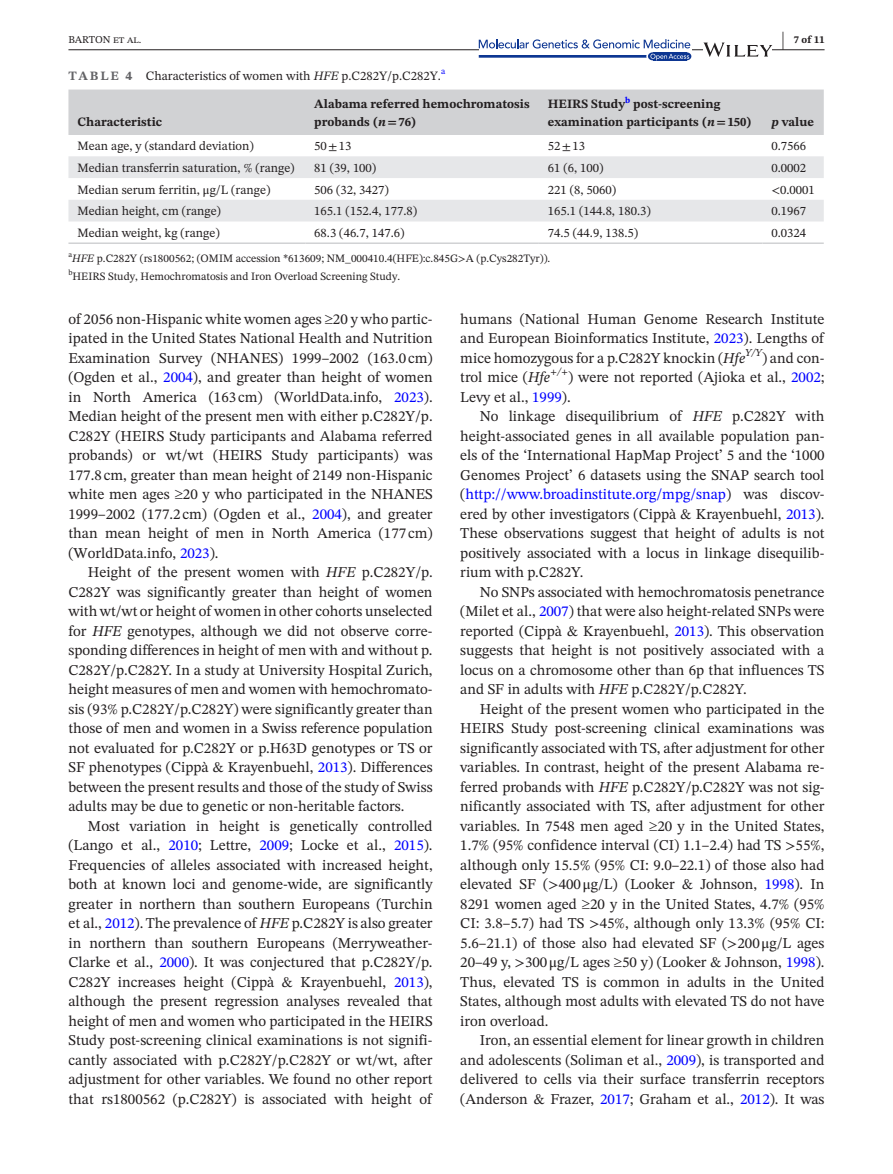
<style>
.page{position:relative;width:893px;height:1174px;background:#fff}
.page>*{position:absolute;margin:0;border:0;box-sizing:border-box;transform-origin:0 0}
.t1{font:700 21px "STIX Two Text";color:#231f20;scale:.42 1}
.t2{font:15px/19.5px "STIX Two Text";color:#231f20;text-align:justify}
.t3{font:12.75px "STIX Two Text";color:#231f20}
.t4{font:700 12.75px/17.2px "STIX Two Text";color:#231f20}
.t5{font:11.25px "STIX Two Text";color:#231f20}
.t6{font:10.5px "STIX Two Text";color:#231f20}
.t7{font:700 10.5px "STIX Two Text";color:#231f20}
.t8{font:italic 10.5px "STIX";color:#231f20}
.t9{font:8.85px "STIX Two Text";color:#00f}
.t10{font:7.8px "STIX Two Text";color:#231f20}
.s1{font-weight:700;color:#636366}
.s2{font-style:italic}
.s3{font-family:"STIX"}
.s4{color:#00f}
.s5{font-family:"STIX Two Text"}
</style>
<div class="page">
<hr style="left:68px;top:49px;width:756px;height:1px;background:#231f20">
<svg style="left:479px;top:39px;width:211px;height:21px"></svg>
<svg style="left:703px;top:43px;width:69px;height:14px"></svg>
<div style="left:68px;top:90px;width:756px;height:45px;background:#d1d2d4"></div>
<svg style="left:68px;top:156px;width:756px;height:65px;fill:#e6e7e9"></svg>
<hr style="left:68px;top:242px;width:237px;height:2px;background:#d1d2d4">
<hr style="left:305px;top:242px;width:234px;height:2px;background:#d1d2d4">
<hr style="left:539px;top:242px;width:223px;height:2px;background:#d1d2d4">
<hr style="left:762px;top:242px;width:62px;height:2px;background:#d1d2d4">
<h1 class="t1" style="left:782px;top:24px;width:8px">|</h1>
<p class="t6" style="left:68px;top:32px;width:75px">BARTON et al.</p>
<p class="t7" style="left:794px;top:32px;width:32px">7 of 11</p>
<p class="t3" style="left:68px;top:66px;width:374px"><span class="s1">TABLE 4</span> Characteristics of women with <span class="s2">HFE</span> p.C282Y/p.C282Y.</p>
<p class="t9" style="left:441px;top:65px;width:6px">a</p>
<p class="t4" style="left:77px;top:113px;width:86px">Characteristic</p>
<p class="t4" style="left:314px;top:96px;width:217px">Alabama referred hemochromatosis probands (<span class="s2">n</span><span class="s3">=</span>76)</p>
<p class="t4" style="left:548px;top:96px;width:205px">HEIRS Study<sup>b</sup> post-screening examination participants (<span class="s2">n</span><span class="s3">=</span>150)</p>
<p class="t4" style="left:771px;top:113px;width:44px"><span class="s2">p</span> value</p>
<p class="t3" style="left:77px;top:137px;width:178px">Mean age, y (standard deviation)</p>
<p class="t3" style="left:314px;top:137px;width:39px">50<span class="s3">±</span>13</p>
<p class="t3" style="left:548px;top:137px;width:39px">52<span class="s3">±</span>13</p>
<p class="t3" style="left:771px;top:137px;width:36px">0.7566</p>
<p class="t3" style="left:77px;top:159px;width:219px">Median transferrin saturation, % (range)</p>
<p class="t3" style="left:314px;top:159px;width:64px">81 (39, 100)</p>
<p class="t3" style="left:548px;top:159px;width:57px">61 (6, 100)</p>
<p class="t3" style="left:771px;top:159px;width:36px">0.0002</p>
<p class="t3" style="left:77px;top:180px;width:194px">Median serum ferritin, <span class="s3">μ</span>g/L (range)</p>
<p class="t3" style="left:314px;top:180px;width:76px">506 (32, 3427)</p>
<p class="t3" style="left:548px;top:180px;width:70px">221 (8, 5060)</p>
<p class="t3" style="left:771px;top:180px;width:45px"><span class="s3">&lt;</span>0.0001</p>
<p class="t3" style="left:77px;top:202px;width:145px">Median height, cm (range)</p>
<p class="t3" style="left:314px;top:202px;width:104px">165.1 (152.4, 177.8)</p>
<p class="t3" style="left:548px;top:202px;width:104px">165.1 (144.8, 180.3)</p>
<p class="t3" style="left:771px;top:202px;width:36px">0.1967</p>
<p class="t3" style="left:77px;top:224px;width:144px">Median weight, kg (range)</p>
<p class="t3" style="left:314px;top:224px;width:92px">68.3 (46.7, 147.6)</p>
<p class="t3" style="left:548px;top:224px;width:92px">74.5 (44.9, 138.5)</p>
<p class="t3" style="left:771px;top:224px;width:36px">0.0324</p>
<p class="t10" style="left:68px;top:249px;width:5px">a</p>
<p class="t5" style="left:72px;top:250px;width:480px"><span class="s2">HFE</span> p.C282Y (rs1800562; (OMIM accession *613609; NM_000410.4(HFE):c.845G<span class="s3">&gt;</span>A (p.Cys282Tyr)).</p>
<p class="t10" style="left:68px;top:267px;width:6px">b</p>
<p class="t5" style="left:73px;top:268px;width:329px">HEIRS Study, Hemochromatosis and Iron Overload Screening Study.</p>
<p class="t2" style="left:68px;top:309px;width:366px">of 2056 non-Hispanic white women ages ≥20 y who partic&shy;ipated in the United States National Health and Nutrition Examination Survey (NHANES) 1999–2002 (163.0 cm) (Ogden et al., <span class="s4">2004</span>), and greater than height of women in North America (163 cm) (WorldData.info, <span class="s4">2023</span>).<br>Median height of the present men with either p.C282Y/p.<br>C282Y (HEIRS Study participants and Alabama referred probands) or wt/wt (HEIRS Study participants) was 177.8 cm, greater than mean height of 2149 non-Hispanic white men ages ≥20 y who participated in the NHANES 1999–2002 (177.2 cm) (Ogden et al., <span class="s4">2004</span>), and greater than mean height of men in North America (177 cm) (WorldData.info, <span class="s4">2023</span>).</p>
<p class="t2" style="left:68px;top:562px;width:366px;text-indent:20px">Height of the present women with <span class="s2">HFE</span> p.C282Y/p.<br>C282Y was significantly greater than height of women with wt/wt or height of women in other cohorts unselected for <span class="s2">HFE</span> genotypes, although we did not observe corre&shy;sponding differences in height of men with and without p.<br>C282Y/p.C282Y. In a study at University Hospital Zurich, height measures of men and women with hemochromato&shy;sis (93% p.C282Y/p.C282Y) were significantly greater than those of men and women in a Swiss reference population not evaluated for p.C282Y or p.H63D genotypes or TS or SF phenotypes (Cippà &amp; Krayenbuehl, <span class="s4">2013</span>). Differences between the present results and those of the study of Swiss adults may be due to genetic or non-heritable factors.</p>
<p class="t2" style="left:68px;top:816px;width:366px;text-indent:20px">Most variation in height is genetically controlled (Lango et al., <span class="s4">2010</span>; Lettre, <span class="s4">2009</span>; Locke et al., <span class="s4">2015</span>).<br>Frequencies of alleles associated with increased height, both at known loci and genome-wide, are significantly greater in northern than southern Europeans (Turchin et al., <span class="s4">2012</span>). The prevalence of <span class="s2">HFE</span> p.C282Y is also greater in northern than southern Europeans (Merryweather-Clarke et al., <span class="s4">2000</span>). It was conjectured that p.C282Y/p.<br>C282Y increases height (Cippà &amp; Krayenbuehl, <span class="s4">2013</span>), although the present regression analyses revealed that height of men and women who participated in the HEIRS Study post-screening clinical examinations is not signifi&shy;cantly associated with p.C282Y/p.C282Y or wt/wt, after adjustment for other variables. We found no other report that rs1800562 (p.C282Y) is associated with height of</p>
<p class="t2" style="left:460px;top:309px;width:366px">humans (National Human Genome Research Institute and European Bioinformatics Institute, <span class="s4">2023</span>). Lengths of mice homozygous for a p.C282Y knockin (<span class="s2">Hfe</span><sup>Y/Y</sup>) and con&shy;trol mice (<span class="s2">Hfe</span></p>
<p class="t8" style="left:550px;top:365px;width:20px">+<span class="s5">/</span>+</p>
<p class="t2" style="left:460px;top:367px;width:366px;text-indent:108px">) were not reported (Ajioka et al., <span class="s4">2002</span>;<br>Levy et al., <span class="s4">1999</span>).</p>
<p class="t2" style="left:460px;top:406px;width:366px;text-indent:20px">No linkage disequilibrium of <span class="s2">HFE</span> p.C282Y with height-associated genes in all available population pan&shy;els of the ‘International HapMap Project’ 5 and the ‘1000<br>Genomes Project’ 6 datasets using the SNAP search tool (<span class="s4">http://www.broadinstitute.org/mpg/snap</span>) was discov&shy;ered by other investigators (Cippà &amp; Krayenbuehl, <span class="s4">2013</span>).<br>These observations suggest that height of adults is not positively associated with a locus in linkage disequilib&shy;rium with p.C282Y.</p>
<p class="t2" style="left:460px;top:582px;width:366px;text-indent:20px">No SNPs associated with hemochromatosis penetrance (Milet et al., <span class="s4">2007</span>) that were also height-related SNPs were reported (Cippà &amp; Krayenbuehl, <span class="s4">2013</span>). This observation suggests that height is not positively associated with a locus on a chromosome other than 6p that influences TS and SF in adults with <span class="s2">HFE</span> p.C282Y/p.C282Y.</p>
<p class="t2" style="left:460px;top:699px;width:366px;text-indent:20px">Height of the present women who participated in the HEIRS Study post-screening clinical examinations was significantly associated with TS, after adjustment for other variables. In contrast, height of the present Alabama re&shy;ferred probands with <span class="s2">HFE</span> p.C282Y/p.C282Y was not sig&shy;nificantly associated with TS, after adjustment for other variables. In 7548 men aged ≥20 y in the United States, 1.7% (95% confidence interval (CI) 1.1–2.4) had TS <span class="s3">&gt;</span>55%, although only 15.5% (95% CI: 9.0–22.1) of those also had elevated SF (<span class="s3">&gt;</span>400<span class="s3">μ</span>g/L) (Looker &amp; Johnson, <span class="s4">1998</span>). In 8291 women aged ≥20 y in the United States, 4.7% (95% CI: 3.8–5.7) had TS <span class="s3">&gt;</span>45%, although only 13.3% (95% CI:<br>5.6–21.1) of those also had elevated SF (<span class="s3">&gt;</span>200<span class="s3">μ</span>g/L ages 20–49 y, <span class="s3">&gt;</span>300<span class="s3">μ</span>g/L ages ≥50 y) (Looker &amp; Johnson, <span class="s4">1998</span>).<br>Thus, elevated TS is common in adults in the United States, although most adults with elevated TS do not have iron overload.</p>
<p class="t2" style="left:460px;top:1030px;width:366px;text-indent:20px">Iron, an essential element for linear growth in children and adolescents (Soliman et al., <span class="s4">2009</span>), is transported and delivered to cells via their surface transferrin receptors (Anderson &amp; Frazer, <span class="s4">2017</span>; Graham et al., <span class="s4">2012</span>). It was</p>
</div>
